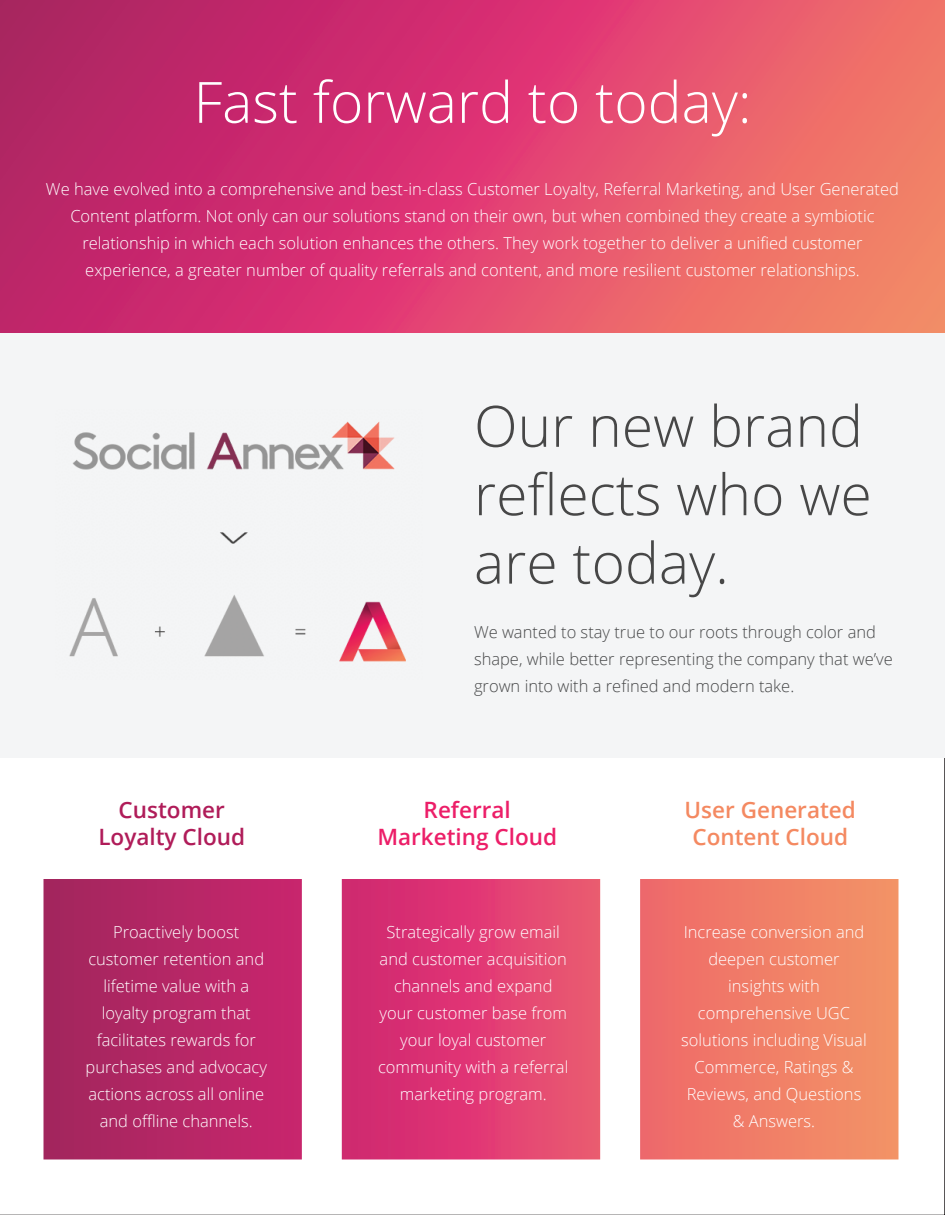
<style>
.page{position:relative;width:945px;height:1215px;background:#fff}
.page>*{position:absolute;margin:0;border:0;box-sizing:border-box;transform-origin:0 0}
.t1{font:300 57px/68.4px "Open Sans";color:#474747}
.t2{font:300 57px "Open Sans";color:#fff}
.t3{font:600 22.5px/27px "Open Sans";color:#f48961;text-align:center}
.t4{font:600 22.5px/27px "Open Sans";color:#ec1e68;text-align:center}
.t5{font:600 22.5px/27px "Open Sans";color:#b01c59;text-align:center}
.t6{font:300 16.5px/27px "Open Sans";color:#fff;text-align:center}
.t7{font:300 16.5px/27px "Open Sans";color:#464748}
</style>
<div class="page">
<svg style="left:0;top:0;width:945px;height:333px;background:#d9456d"></svg>
<div style="left:0;top:333px;width:945px;height:424px;background:#f4f5f6"></div>
<img style="left:69px;top:421px;width:337px;height:241px">
<svg style="left:44px;top:879px;width:854px;height:281px;background:#da5c78"></svg>
<h1 class="t2" style="left:194px;top:63px;width:559px">Fast forward to today:</h1>
<p class="t6" style="left:46px;top:175px;width:855px">We have evolved into a comprehensive and best-in-class Customer Loyalty, Referral Marketing, and User Generated Content platform. Not only can our solutions stand on their own, but when combined they create a symbiotic relationship in which each solution enhances the others. They work together to deliver a unified customer experience, a greater number of quality referrals and content, and more resilient customer relationships.</p>
<h1 class="t1" style="left:474px;top:390px;width:399px">Our new brand reflects who we are today.</h1>
<p class="t7" style="left:474px;top:618px;width:420px">We wanted to stay true to our roots through color and shape, while better representing the company that we’ve grown into with a refined and modern take.</p>
<h2 class="t5" style="left:98px;top:796px;width:148px">Customer<br>Loyalty Cloud</h2>
<h2 class="t4" style="left:377px;top:796px;width:181px">Referral<br>Marketing Cloud</h2>
<h2 class="t3" style="left:685px;top:796px;width:173px">User Generated<br>Content Cloud</h2>
<p class="t6" style="left:86px;top:918px;width:183px">Proactively boost customer retention and lifetime value with a loyalty program that facilitates rewards for purchases and advocacy actions across all online and offline channels.</p>
<p class="t6" style="left:378px;top:918px;width:192px">Strategically grow email and customer acquisition channels and expand your customer base from your loyal customer community with a referral marketing program.</p>
<p class="t6" style="left:681px;top:918px;width:187px">Increase conversion and deepen customer insights with comprehensive UGC solutions including Visual<br>Commerce, Ratings &amp;<br>Reviews, and Questions &amp; Answers.</p>
</div>
